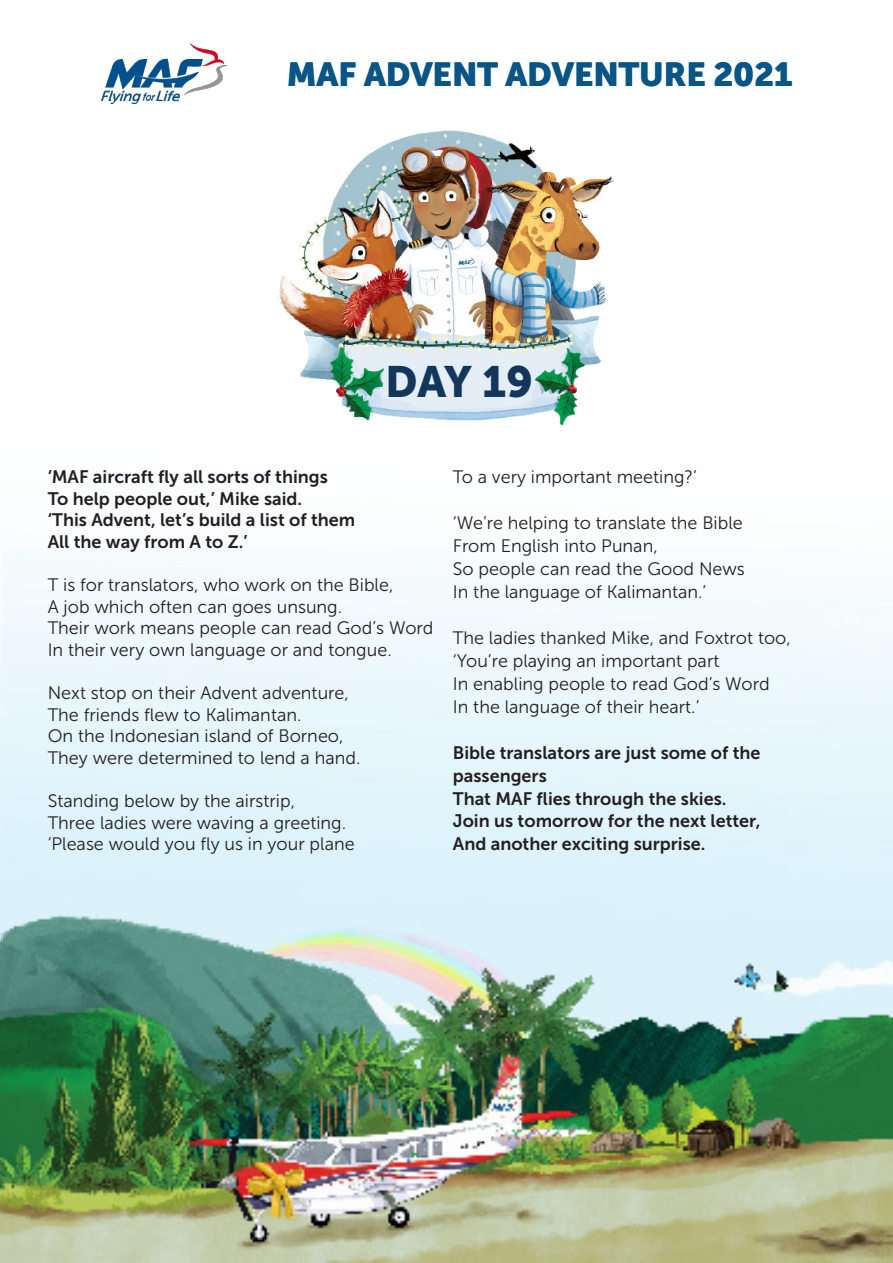
<style>
.page{position:relative;width:893px;height:1263px;background:#fff}
.page>*{position:absolute;margin:0;border:0;box-sizing:border-box;transform-origin:0 0}
.t1{font:43.5px "Museo Sans 900";color:#13365b}
.t2{font:33px "Museo Sans 900";color:#0a5588}
.t3{font:18px "Museo Sans 300";color:#231f20}
.t4{font:18px/23px "Museo Sans 700";color:#231f20}
</style>
<div class="page">
<img style="left:102px;top:43px;width:125px;height:61px">
<img style="left:2px;top:564px;width:891px;height:699px">
<img style="left:279px;top:131px;width:334px;height:294px">
<img style="left:101px;top:44px;width:125px;height:56px">
<p class="t2" style="left:286px;top:56px;width:507px">MAF ADVENT ADVENTURE 2021</p>
<p class="t1" style="left:385px;top:357px;width:149px">DAY 19</p>
<p class="t4" style="left:48px;top:465px;width:282px">‘MAF aircraft fly all sorts of things</p>
<p class="t4" style="left:48px;top:487px;width:256px">To help people out,’ Mike said.</p>
<p class="t4" style="left:48px;top:508px;width:309px">‘This Advent, let’s build a list of them</p>
<p class="t4" style="left:48px;top:530px;width:201px">All the way from A to Z.’</p>
<p class="t3" style="left:48px;top:575px;width:347px">T is for translators, who work on the Bible,</p>
<p class="t3" style="left:48px;top:597px;width:296px">A job which often can goes unsung.</p>
<p class="t3" style="left:48px;top:618px;width:387px">Their work means people can read God’s Word</p>
<p class="t3" style="left:48px;top:640px;width:346px">In their very own language or and tongue.</p>
<p class="t3" style="left:48px;top:683px;width:303px">Next stop on their Advent adventure,</p>
<p class="t3" style="left:48px;top:705px;width:255px">The friends flew to Kalimantan.</p>
<p class="t3" style="left:48px;top:726px;width:297px">On the Indonesian island of Borneo,</p>
<p class="t3" style="left:48px;top:748px;width:314px">They were determined to lend a hand.</p>
<p class="t3" style="left:48px;top:791px;width:249px">Standing below by the airstrip,</p>
<p class="t3" style="left:48px;top:813px;width:300px">Three ladies were waving a greeting.</p>
<p class="t3" style="left:48px;top:834px;width:308px">‘Please would you fly us in your plane</p>
<p class="t3" style="left:453px;top:467px;width:246px">To a very important meeting?’</p>
<p class="t3" style="left:453px;top:513px;width:291px">‘We’re helping to translate the Bible</p>
<p class="t3" style="left:453px;top:536px;width:206px">From English into Punan,</p>
<p class="t3" style="left:453px;top:559px;width:294px">So people can read the Good News</p>
<p class="t3" style="left:453px;top:582px;width:255px">In the language of Kalimantan.’</p>
<p class="t3" style="left:453px;top:628px;width:339px">The ladies thanked Mike, and Foxtrot too,</p>
<p class="t3" style="left:453px;top:651px;width:268px">‘You’re playing an important part</p>
<p class="t3" style="left:453px;top:674px;width:318px">In enabling people to read God’s Word</p>
<p class="t3" style="left:453px;top:697px;width:248px">In the language of their heart.’</p>
<p class="t4" style="left:453px;top:741px;width:309px">Bible translators are just some of the passengers</p>
<p class="t4" style="left:453px;top:787px;width:275px">That MAF flies through the skies.</p>
<p class="t4" style="left:453px;top:810px;width:309px">Join us tomorrow for the next letter,</p>
<p class="t4" style="left:453px;top:833px;width:254px">And another exciting surprise.</p>
</div>
